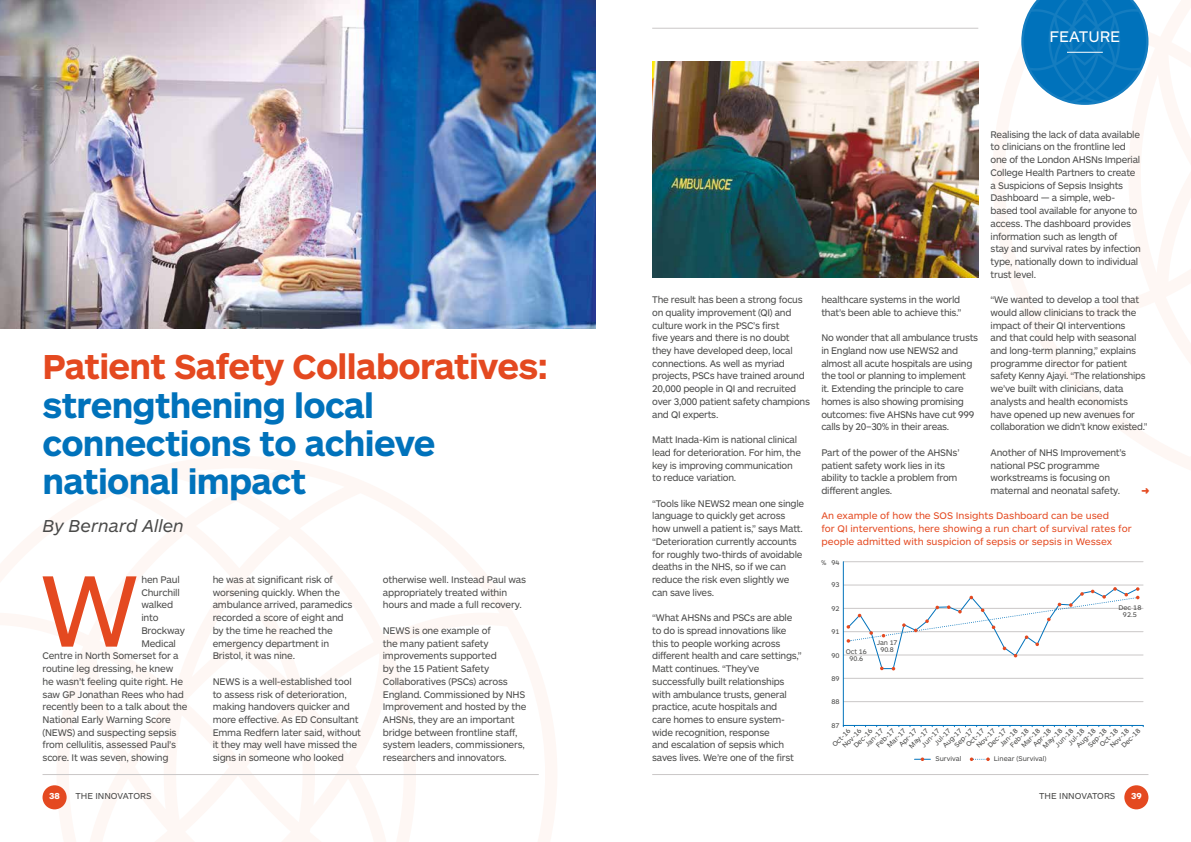
<style>
.page{position:relative;width:1191px;height:842px;background:#fff}
.page>*{position:absolute;margin:0;border:0;box-sizing:border-box;transform-origin:0 0}
.t1{font:105.5px "ARS Maquette";color:#e44920}
.t2{font:700 36px/38.2px "ARS Maquette";letter-spacing:-.02em;color:#0072bb}
.t3{font:700 36px "ARS Maquette";letter-spacing:-.02em;color:#e44920}
.t4{font:italic 18px "ARS Maquette";color:#4a4a49}
.t5{font:16px "ARS Maquette";color:#fff}
.t6{font:10px/12.7px "ARS Maquette";letter-spacing:-.025em;color:#4a4a49;scale:.96 1}
.t7{font:10px/12.7px "ARS Maquette";letter-spacing:-.025em;color:#4a4a49}
.t8{font:10px/12.7px "ARS Maquette";color:#e44920}
.t9{font:9px "ARS Maquette";color:#4a4a49}
.t10{font:700 9px "ARS Maquette";color:#fff}
.t11{font:7px/7px "ARS Maquette";color:#4a4a49;text-align:center}
</style>
<div class="page">
<svg style="left:993px;top:0;width:198px;height:470px"></svg>
<svg style="left:0;top:456px;width:557px;height:386px"></svg>
<hr style="left:43px;top:774px;width:496px;height:1px;background:#cac7c7">
<div style="left:43px;top:785px;width:24px;height:24px;background:#e44920;border-radius:50%"></div>
<hr style="left:652px;top:774px;width:496px;height:1px;background:#cac7c7">
<hr style="left:652px;top:28px;width:326px;height:1px;background:#cac7c7">
<div style="left:1124px;top:785px;width:24px;height:24px;background:#e44920;border-radius:50%"></div>
<svg style="left:1021px;top:0;width:127px;height:105px"></svg>
<hr style="left:1067px;top:52px;width:35px;height:1px;background:#fff">
<img style="left:0;top:0;width:595px;height:329px">
<img style="left:652px;top:61px;width:326px;height:217px">
<svg style="left:914px;top:757px;width:16px;height:4px"></svg>
<svg style="left:969px;top:757px;width:20px;height:4px"></svg>
<svg style="left:843px;top:561px;width:300px;height:165px"></svg>
<svg style="left:846px;top:587px;width:293px;height:83px"></svg>
<h2 class="t3" style="left:43px;top:343px;width:507px">Patient Safety Collaboratives:</h2>
<h2 class="t2" style="left:43px;top:384px;width:394px">strengthening local connections to achieve national impact</h2>
<h3 class="t4" style="left:43px;top:514px;width:143px">By Bernard Allen</h3>
<h1 class="t1" style="left:40px;top:542px;width:101px">W</h1>
<p class="t7" style="left:141px;top:573px;width:40px">hen Paul</p>
<p class="t7" style="left:141px;top:585px;width:40px">Churchill</p>
<p class="t7" style="left:141px;top:598px;width:33px">walked</p>
<p class="t7" style="left:141px;top:611px;width:19px">into</p>
<p class="t7" style="left:141px;top:624px;width:45px">Brockway</p>
<p class="t7" style="left:141px;top:636px;width:36px">Medical</p>
<p class="t7" style="left:43px;top:649px;width:138px">Centre in North Somerset for a</p>
<p class="t7" style="left:43px;top:662px;width:132px">routine leg dressing, he knew</p>
<p class="t7" style="left:43px;top:674px;width:142px">he wasn’t feeling quite right. He</p>
<p class="t7" style="left:43px;top:687px;width:143px">saw GP Jonathan Rees who had</p>
<p class="t7" style="left:43px;top:700px;width:146px">recently been to a talk about the</p>
<p class="t7" style="left:43px;top:713px;width:130px">National Early Warning Score</p>
<p class="t7" style="left:43px;top:725px;width:136px">(NEWS) and suspecting sepsis</p>
<p class="t7" style="left:43px;top:738px;width:135px">from cellulitis, assessed Paul’s</p>
<p class="t7" style="left:43px;top:751px;width:128px">score. It was seven, showing</p>
<p class="t7" style="left:213px;top:573px;width:141px">he was at significant risk of worsening quickly. When the ambulance arrived, paramedics recorded a score of eight and by the time he reached the emergency department in<br>Bristol, it was nine.</p>
<p class="t7" style="left:213px;top:674px;width:150px">NEWS is a well-established tool to assess risk of deterioration, making handovers quicker and more effective. As ED Consultant<br>Emma Redfern later said, without it they may well have missed the signs in someone who looked</p>
<p class="t7" style="left:383px;top:573px;width:145px">otherwise well. Instead Paul was appropriately treated within hours and made a full recovery.</p>
<p class="t7" style="left:383px;top:624px;width:145px">NEWS is one example of<br>the many patient safety improvements supported<br>by the 15 Patient Safety<br>Collaboratives (PSCs) across<br>England. Commissioned by NHS<br>Improvement and hosted by the<br>AHSNs, they are an important bridge between frontline staff, system leaders, commissioners, researchers and innovators.</p>
<h3 class="t5" style="left:1049px;top:27px;width:72px">FEATURE</h3>
<p class="t6" style="left:652px;top:293px;width:166px">The result has been a strong focus on quality improvement (QI) and culture work in the PSC’s first<br>five years and there is no doubt they have developed deep, local connections. As well as myriad projects, PSCs have trained around<br>20,000 people in QI and recruited over 3,000 patient safety champions and QI experts.</p>
<p class="t6" style="left:652px;top:433px;width:156px">Matt Inada-Kim is national clinical lead for deterioration. For him, the key is improving communication to reduce variation.</p>
<p class="t6" style="left:652px;top:496px;width:160px">“Tools like NEWS2 mean one single language to quickly get across how unwell a patient is,” says Matt. “Deterioration currently accounts for roughly two-thirds of avoidable deaths in the NHS, so if we can reduce the risk even slightly we can save lives.</p>
<p class="t6" style="left:652px;top:611px;width:157px">“What AHSNs and PSCs are able to do is spread innovations like this to people working across different health and care settings,”<br>Matt continues. “They’ve successfully built relationships with ambulance trusts, general practice, acute hospitals and<br>care homes to ensure system&shy;wide recognition, response<br>and escalation of sepsis which saves lives. We’re one of the first</p>
<p class="t6" style="left:821px;top:293px;width:147px">healthcare systems in the world that’s been able to achieve this.”</p>
<p class="t6" style="left:821px;top:331px;width:165px">No wonder that all ambulance trusts in England now use NEWS2 and almost all acute hospitals are using the tool or planning to implement<br>it. Extending the principle to care homes is also showing promising outcomes: five AHSNs have cut 999 calls by 20–30% in their areas.</p>
<p class="t6" style="left:821px;top:445px;width:145px">Part of the power of the AHSNs’ patient safety work lies in its ability to tackle a problem from different angles.</p>
<p class="t6" style="left:990px;top:127px;width:158px">Realising the lack of data available to clinicians on the frontline led one of the London AHSNs Imperial<br>College Health Partners to create a Suspicions of Sepsis Insights<br>Dashboard — a simple, web&shy;based tool available for anyone to access. The dashboard provides information such as length of<br>stay and survival rates by infection type, nationally down to individual trust level.</p>
<p class="t6" style="left:990px;top:293px;width:165px">“We wanted to develop a tool that would allow clinicians to track the impact of their QI interventions<br>and that could help with seasonal and long-term planning,” explains programme director for patient safety Kenny Ajayi. “The relationships we’ve built with clinicians, data analysts and health economists have opened up new avenues for collaboration we didn’t know existed.”</p>
<p class="t6" style="left:990px;top:445px;width:143px">Another of NHS Improvement’s national PSC programme workstreams is focusing on maternal and neonatal safety.</p>
<p class="t8" style="left:821px;top:509px;width:312px">An example of how the SOS Insights Dashboard can be used<br>for QI interventions, here showing a run chart of survival rates for people admitted with suspicion of sepsis or sepsis in Wessex</p>
<p class="t11" style="left:831px;top:558px;width:10px">94</p>
<p class="t11" style="left:821px;top:558px;width:7px">%</p>
<p class="t11" style="left:831px;top:581px;width:10px">93</p>
<p class="t11" style="left:831px;top:605px;width:10px">92</p>
<p class="t11" style="left:831px;top:627px;width:10px">91</p>
<p class="t11" style="left:831px;top:652px;width:10px">90</p>
<p class="t11" style="left:831px;top:674px;width:10px">89</p>
<p class="t11" style="left:831px;top:698px;width:10px">88</p>
<p class="t11" style="left:846px;top:648px;width:22px">Oct 16<br>90.6</p>
<p class="t11" style="left:876px;top:639px;width:22px">Jan 17<br>90.8</p>
<p class="t11" style="left:1118px;top:604px;width:24px">Dec 18<br>92.5</p>
<p class="t11" style="left:831px;top:721px;width:10px">87</p>
<p class="t11" style="left:998px;top:743px;width:24px;rotate:-45deg">Jan-18</p>
<p class="t11" style="left:1008px;top:743px;width:25px;rotate:-45deg">Feb-18</p>
<p class="t11" style="left:1019px;top:743px;width:25px;rotate:-45deg">Mar-18</p>
<p class="t11" style="left:1031px;top:743px;width:24px;rotate:-45deg">Apr-18</p>
<p class="t11" style="left:1053px;top:743px;width:24px;rotate:-45deg">Jun-18</p>
<p class="t11" style="left:1066px;top:741px;width:22px;rotate:-45deg">Jul-18</p>
<p class="t11" style="left:1074px;top:744px;width:26px;rotate:-45deg">Aug-18</p>
<p class="t11" style="left:1086px;top:744px;width:25px;rotate:-45deg">Sep-18</p>
<p class="t11" style="left:1098px;top:743px;width:24px;rotate:-45deg">Oct-18</p>
<p class="t11" style="left:1119px;top:744px;width:25px;rotate:-45deg">Dec-18</p>
<p class="t11" style="left:1041px;top:744px;width:26px;rotate:-45deg">May-18</p>
<p class="t11" style="left:1108px;top:744px;width:25px;rotate:-45deg">Nov-18</p>
<p class="t11" style="left:840px;top:744px;width:25px;rotate:-45deg">Nov-16</p>
<p class="t11" style="left:852px;top:744px;width:25px;rotate:-45deg">Dec-16</p>
<p class="t11" style="left:831px;top:743px;width:24px;rotate:-45deg">Oct-16</p>
<p class="t11" style="left:863px;top:743px;width:24px;rotate:-45deg">Jan-17</p>
<p class="t11" style="left:874px;top:743px;width:25px;rotate:-45deg">Feb-17</p>
<p class="t11" style="left:885px;top:743px;width:25px;rotate:-45deg">Mar-17</p>
<p class="t11" style="left:897px;top:743px;width:24px;rotate:-45deg">Apr-17</p>
<p class="t11" style="left:907px;top:744px;width:26px;rotate:-45deg">May-17</p>
<p class="t11" style="left:919px;top:743px;width:24px;rotate:-45deg">Jun-17</p>
<p class="t11" style="left:932px;top:741px;width:22px;rotate:-45deg">Jul-17</p>
<p class="t11" style="left:941px;top:744px;width:26px;rotate:-45deg">Aug-17</p>
<p class="t11" style="left:952px;top:744px;width:25px;rotate:-45deg">Sep-17</p>
<p class="t11" style="left:964px;top:743px;width:24px;rotate:-45deg">Oct-17</p>
<p class="t11" style="left:974px;top:744px;width:25px;rotate:-45deg">Nov-17</p>
<p class="t11" style="left:986px;top:744px;width:25px;rotate:-45deg">Dec-17</p>
<p class="t11" style="left:935px;top:755px;width:28px">Survival</p>
<p class="t11" style="left:994px;top:755px;width:54px">Linear (Survival)</p>
<p class="t10" style="left:49px;top:790px;width:12px">38</p>
<p class="t9" style="left:75px;top:790px;width:78px">THE INNOVATORS</p>
<p class="t9" style="left:1039px;top:790px;width:78px">THE INNOVATORS</p>
<p class="t10" style="left:1131px;top:790px;width:12px">39</p>
</div>
